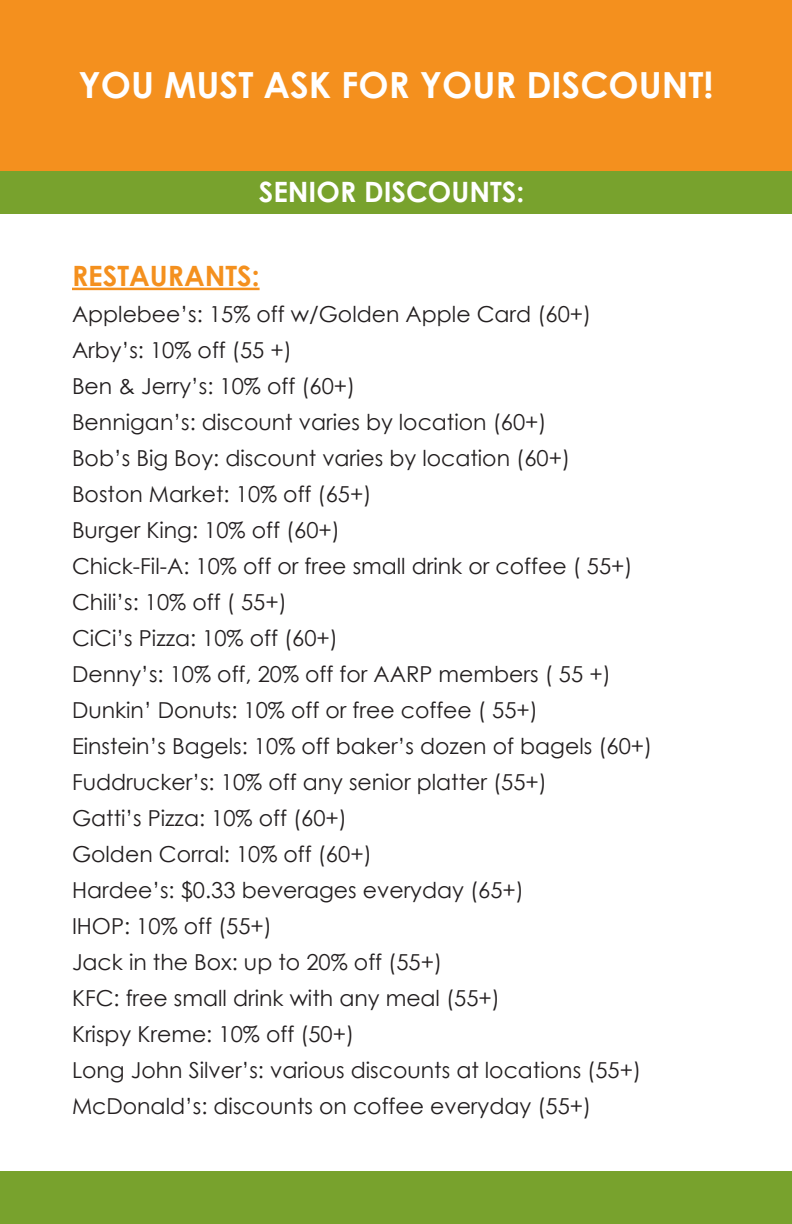
<style>
.page{position:relative;width:792px;height:1224px;background:#fff}
.page>*{position:absolute;margin:0;border:0;box-sizing:border-box;transform-origin:0 0}
.t1{font:700 36px "Century Gothic";color:#fff}
.t2{font:700 28px "Century Gothic";color:#fff}
.t3{font:700 28px "Century Gothic";color:#f4901e}
.t4{font:22px "Century Gothic";color:#231f20}
</style>
<div class="page">
<div style="left:0;top:170px;width:792px;height:44px;background:#78a22d"></div>
<div style="left:0;top:0;width:792px;height:170px;background:#f4901e"></div>
<hr style="left:72px;top:288px;width:188px;height:2px;background:#f4901e">
<div style="left:0;top:1171px;width:792px;height:53px;background:#78a22d"></div>
<p class="t1" style="left:79px;top:57px;width:637px">YOU MUST ASK FOR YOUR DISCOUNT!</p>
<p class="t2" style="left:259px;top:170px;width:267px">SENIOR DISCOUNTS:</p>
<p class="t3" style="left:72px;top:255px;width:189px">RESTAURANTS:</p>
<p class="t4" style="left:72px;top:299px;width:521px">Applebee’s: 15% off w/Golden Apple Card (60+)</p>
<p class="t4" style="left:72px;top:335px;width:222px">Arby’s: 10% off (55 +)</p>
<p class="t4" style="left:72px;top:371px;width:285px">Ben &amp; Jerry’s: 10% off (60+)</p>
<p class="t4" style="left:72px;top:407px;width:476px">Bennigan’s: discount varies by location (60+)</p>
<p class="t4" style="left:72px;top:443px;width:500px">Bob’s Big Boy: discount varies by location (60+)</p>
<p class="t4" style="left:72px;top:479px;width:301px">Boston Market: 10% off (65+)</p>
<p class="t4" style="left:72px;top:515px;width:270px">Burger King: 10% off (60+)</p>
<p class="t4" style="left:72px;top:551px;width:562px">Chick-Fil-A: 10% off or free small drink or coffee ( 55+)</p>
<p class="t4" style="left:72px;top:587px;width:216px">Chili’s: 10% off ( 55+)</p>
<p class="t4" style="left:72px;top:623px;width:268px">CiCi’s Pizza: 10% off (60+)</p>
<p class="t4" style="left:72px;top:659px;width:540px">Denny’s: 10% off, 20% off for AARP members ( 55 +)</p>
<p class="t4" style="left:72px;top:695px;width:467px">Dunkin’ Donuts: 10% off or free coffee ( 55+)</p>
<p class="t4" style="left:72px;top:731px;width:582px">Einstein’s Bagels: 10% off baker’s dozen of bagels (60+)</p>
<p class="t4" style="left:72px;top:767px;width:477px">Fuddrucker’s: 10% off any senior platter (55+)</p>
<p class="t4" style="left:72px;top:803px;width:277px">Gatti’s Pizza: 10% off (60+)</p>
<p class="t4" style="left:72px;top:839px;width:301px">Golden Corral: 10% off (60+)</p>
<p class="t4" style="left:72px;top:875px;width:454px">Hardee’s: $0.33 beverages everyday (65+)</p>
<p class="t4" style="left:72px;top:911px;width:202px">IHOP: 10% off (55+)</p>
<p class="t4" style="left:72px;top:947px;width:372px">Jack in the Box: up to 20% off (55+)</p>
<p class="t4" style="left:72px;top:983px;width:430px">KFC: free small drink with any meal (55+)</p>
<p class="t4" style="left:72px;top:1019px;width:284px">Krispy Kreme: 10% off (50+)</p>
<p class="t4" style="left:72px;top:1055px;width:571px">Long John Silver’s: various discounts at locations (55+)</p>
<p class="t4" style="left:72px;top:1091px;width:521px">McDonald’s: discounts on coffee everyday (55+)</p>
</div>
